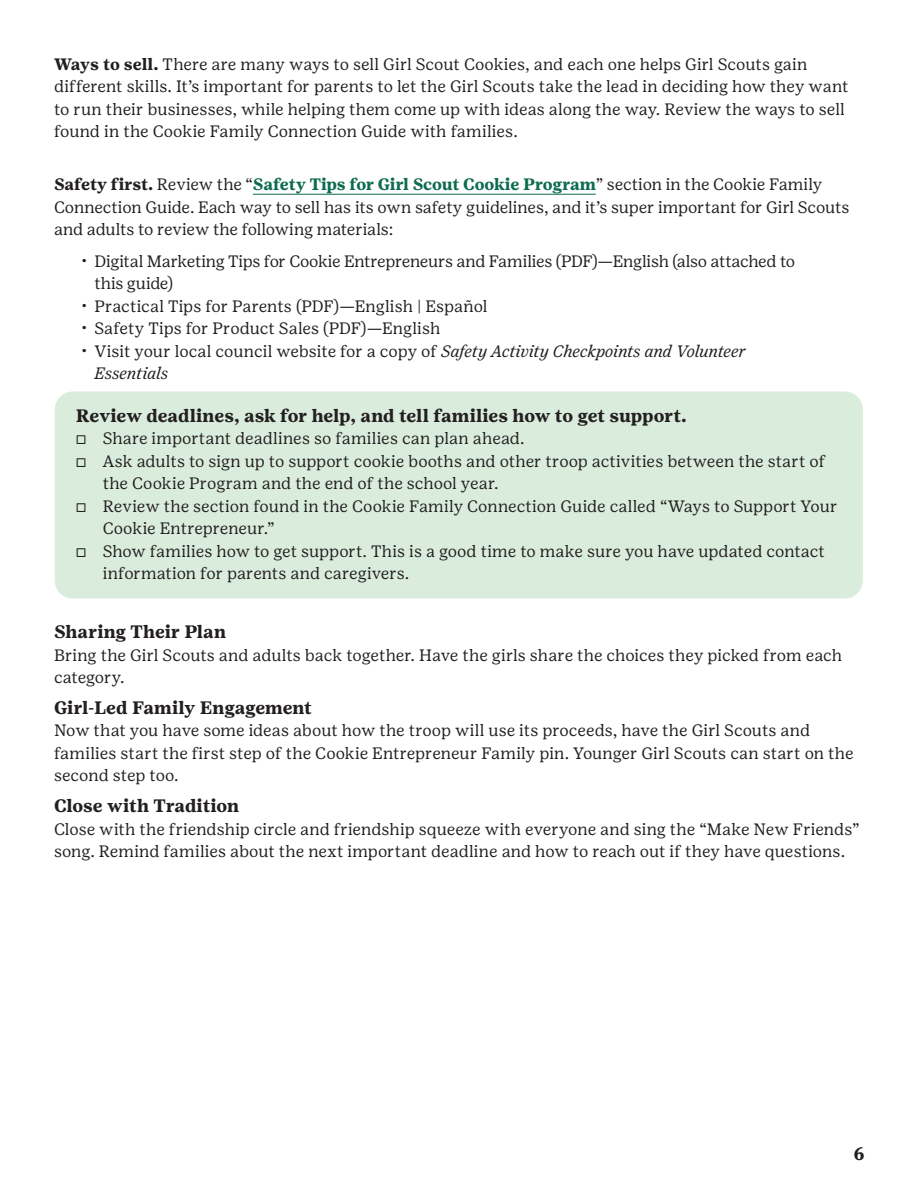
<style>
.page{position:relative;width:918px;height:1188px;background:#fff}
.page>*{position:absolute;margin:0;border:0;box-sizing:border-box;transform-origin:0 0}
.t1{font:700 18px "Girl Scout Text";letter-spacing:-.005em;color:#231f20}
.BODY{font:16.5px/22.5px "Girl Scout Text";letter-spacing:-.005em;color:#231f20}
.t2{font:italic 16.5px/22.5px "Girl Scout Text";letter-spacing:-.01em;color:#231f20}
.s1{font-weight:700}
.s2{font-weight:700;color:#0d6b50}
.s3{font-style:normal}
.s4{font-family:"Trefoil Sans"}
</style>
<div class="page">
<hr style="left:253px;top:194px;width:343px;height:1px;background:#0d6b50">
<div style="left:55px;top:392px;width:808px;height:207px;background:#daeddd;border-radius:18px"></div>
<p class="BODY" style="left:54px;top:53px;width:796px"><span class="s1">Ways to sell.</span> There are many ways to sell Girl Scout Cookies, and each one helps Girl Scouts gain different skills. It’s important for parents to let the Girl Scouts take the lead in deciding how they want to run their businesses, while helping them come up with ideas along the way. Review the ways to sell found in the Cookie Family Connection Guide with families.</p>
<p class="BODY" style="left:54px;top:173px;width:797px"><span class="s1">Safety first.</span> Review the “<span class="s2">Safety Tips for Girl Scout Cookie Program</span>” section in the Cookie Family<br>Connection Guide. Each way to sell has its own safety guidelines, and it’s super important for Girl Scouts and adults to review the following materials:</p>
<p class="BODY" style="left:94px;top:250px;width:702px;text-indent:-14px">• Digital Marketing Tips for Cookie Entrepreneurs and Families (PDF)—English (also attached to this guide)</p>
<p class="BODY" style="left:81px;top:295px;width:408px">• Practical Tips for Parents (PDF)—English | Español</p>
<p class="BODY" style="left:81px;top:317px;width:361px">• Safety Tips for Product Sales (PDF)—English</p>
<p class="t2" style="left:94px;top:340px;width:653px;text-indent:-14px"><span class="s3">• Visit your local council website for a copy of</span> Safety Activity Checkpoints and Volunteer<br>Essentials</p>
<p class="t1" style="left:76px;top:405px;width:612px">Review deadlines, ask for help, and tell families how to get support.</p>
<p class="BODY" style="left:76px;top:427px;width:450px"><span class="s4">Ǔ</span> Share important deadlines so families can plan ahead.</p>
<p class="BODY" style="left:103px;top:450px;width:724px;text-indent:-27px"><span class="s4">Ǔ</span> Ask adults to sign up to support cookie booths and other troop activities between the start of the Cookie Program and the end of the school year.</p>
<p class="BODY" style="left:103px;top:495px;width:736px;text-indent:-27px"><span class="s4">Ǔ</span> Review the section found in the Cookie Family Connection Guide called “Ways to Support Your<br>Cookie Entrepreneur.”</p>
<p class="BODY" style="left:103px;top:540px;width:724px;text-indent:-27px"><span class="s4">Ǔ</span> Show families how to get support. This is a good time to make sure you have updated contact information for parents and caregivers.</p>
<p class="t1" style="left:54px;top:621px;width:174px">Sharing Their Plan</p>
<p class="BODY" style="left:54px;top:644px;width:790px">Bring the Girl Scouts and adults back together. Have the girls share the choices they picked from each category.</p>
<p class="t1" style="left:54px;top:697px;width:260px">Girl-Led Family Engagement</p>
<p class="BODY" style="left:54px;top:719px;width:801px">Now that you have some ideas about how the troop will use its proceeds, have the Girl Scouts and families start the first step of the Cookie Entrepreneur Family pin. Younger Girl Scouts can start on the second step too.</p>
<p class="t1" style="left:54px;top:795px;width:187px">Close with Tradition</p>
<p class="BODY" style="left:54px;top:818px;width:807px">Close with the friendship circle and friendship squeeze with everyone and sing the “Make New Friends” song. Remind families about the next important deadline and how to reach out if they have questions.</p>
<p class="t1" style="left:854px;top:1143px;width:13px">6</p>
</div>
